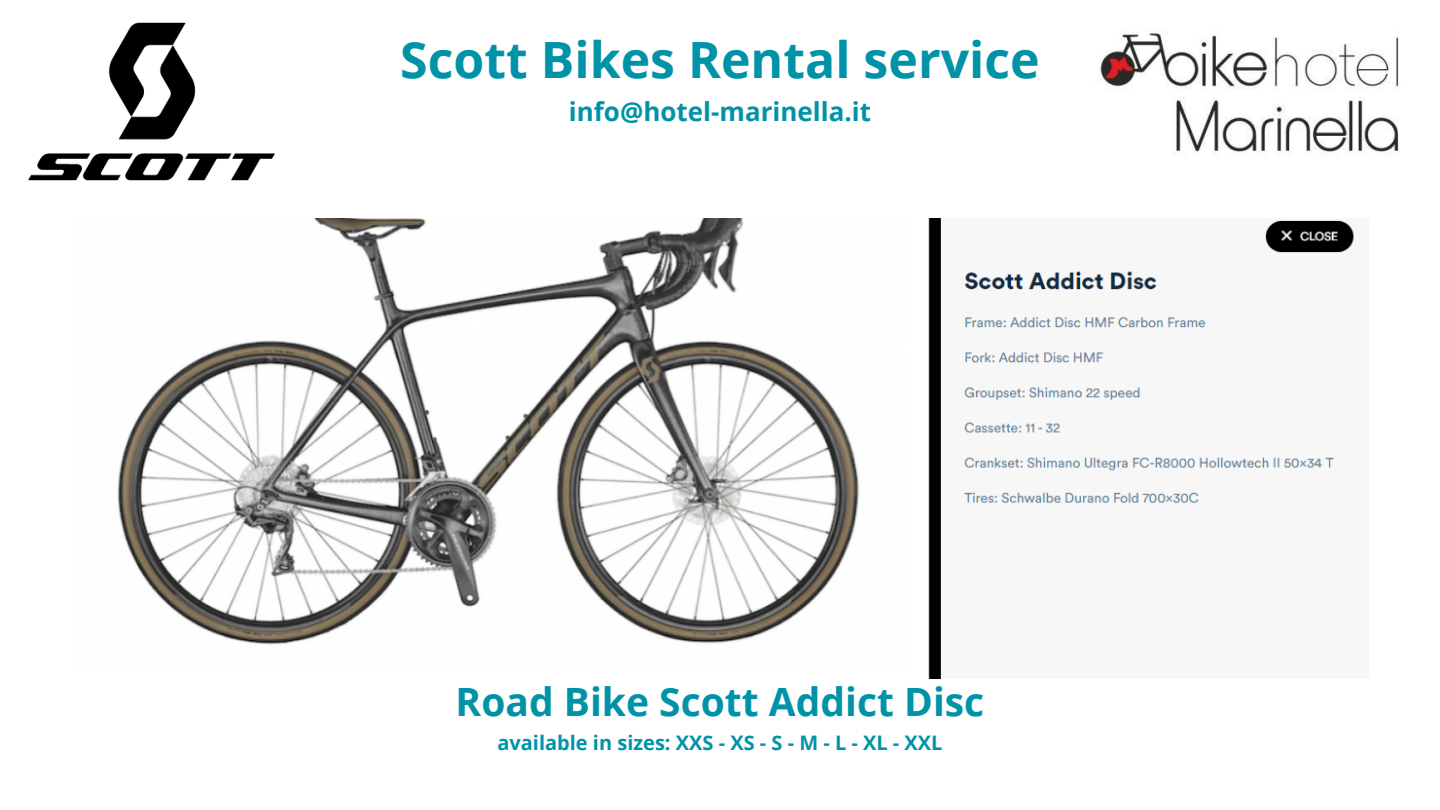
<style>
.page{position:relative;width:1440px;height:810px;background:#fff}
.page>*{position:absolute;margin:0;border:0;box-sizing:border-box;transform-origin:0 0}
.t1{font:700 50px "Open Sans";color:#0093a8}
.t2{font:700 39px "Open Sans";color:#0093a8}
.t3{font:700 26px "Open Sans";color:#0093a8}
.t4{font:700 20px "Open Sans";color:#0093a8}
</style>
<div class="page">
<img style="left:28px;top:22px;width:247px;height:159px">
<img style="left:117px;top:219px;width:1237px;height:460px">
<img style="left:1100px;top:30px;width:299px;height:126px">
<p class="t1" style="left:400px;top:25px;width:641px">Scott Bikes Rental service</p>
<p class="t3" style="left:569px;top:93px;width:304px">info@hotel-marinella.it</p>
<h1 class="t2" style="left:456px;top:675px;width:530px">Road Bike Scott Addict Disc</h1>
<p class="t4" style="left:497px;top:729px;width:447px">available in sizes: XXS - XS - S - M - L - XL - XXL</p>
</div>
